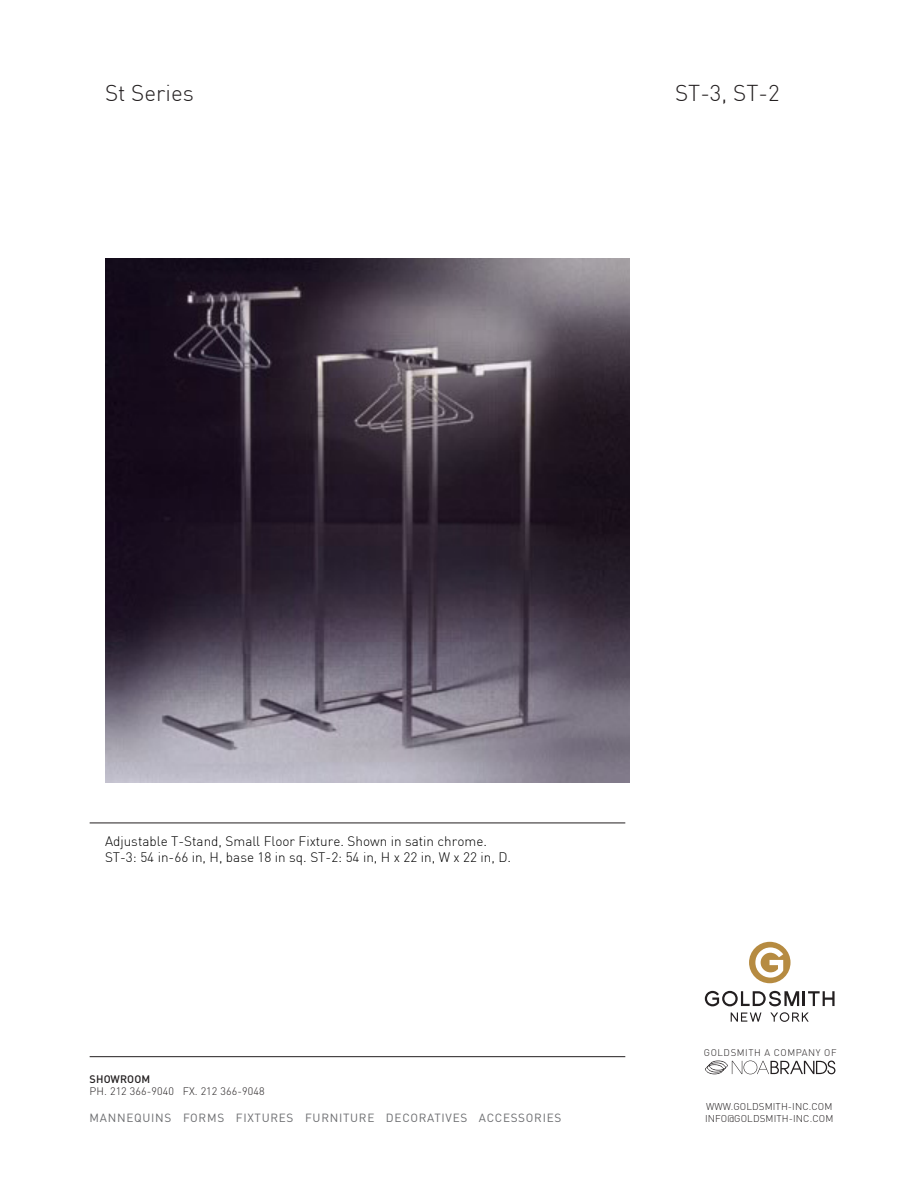
<style>
.page{position:relative;width:918px;height:1188px;background:#fff}
.page>*{position:absolute;margin:0;border:0;box-sizing:border-box;transform-origin:0 0}
.t1{font:300 22.5px "DIN Pro";color:#231f20}
.t2{font:300 13.5px/16.2px "DIN Pro";color:#000}
.t3{font:11.7px "DIN";letter-spacing:.06em;color:#6c6d70}
.t4{font:300 10.8px "DIN";letter-spacing:.01em;color:#231f20}
.t5{font:500 10.8px "DIN";letter-spacing:.01em;color:#231f20}
.t6{font:300 9.75px "DIN";letter-spacing:.01em;color:#231f20}
.t7{font:300 9.6px "DIN";letter-spacing:.06em;color:#231f20}
</style>
<div class="page">
<hr style="left:90px;top:823px;width:535px;height:1px;background:#231f20">
<hr style="left:90px;top:1056px;width:535px;height:1px;background:#231f20">
<div style="left:749px;top:942px;width:42px;height:41px;background:#b68b41;border-radius:50%"></div>
<svg style="left:705px;top:991px;width:130px;height:15px"></svg>
<svg style="left:731px;top:1013px;width:30px;height:9px"></svg>
<svg style="left:770px;top:1012px;width:39px;height:10px"></svg>
<svg style="left:755px;top:947px;width:28px;height:31px"></svg>
<svg style="left:705px;top:1061px;width:130px;height:13px"></svg>
<img style="left:105px;top:258px;width:525px;height:525px">
<h1 class="t1" style="left:105px;top:83px;width:90px">St Series</h1>
<h1 class="t1" style="left:675px;top:83px;width:106px">ST-3, ST-2</h1>
<p class="t2" style="left:105px;top:834px;width:408px">Adjustable T-Stand, Small Floor Fixture. Shown in satin chrome.<br>ST-3: 54 in-66 in, H, base 18 in sq. ST-2: 54 in, H x 22 in, W x 22 in, D.</p>
<p class="t5" style="left:90px;top:1072px;width:62px">SHOWROOM</p>
<p class="t4" style="left:90px;top:1085px;width:177px">PH. 212 366-9040 FX. 212 366-9048</p>
<p class="t3" style="left:90px;top:1110px;width:473px">MANNEQUINS FORMS FIXTURES FURNITURE DECORATIVES ACCESSORIES</p>
<p class="t7" style="left:704px;top:1047px;width:134px">GOLDSMITH A COMPANY OF</p>
<p class="t6" style="left:706px;top:1100px;width:128px">WWW.GOLDSMITH-INC.COM</p>
<p class="t6" style="left:705px;top:1112px;width:130px">INFO@GOLDSMITH-INC.COM</p>
</div>
